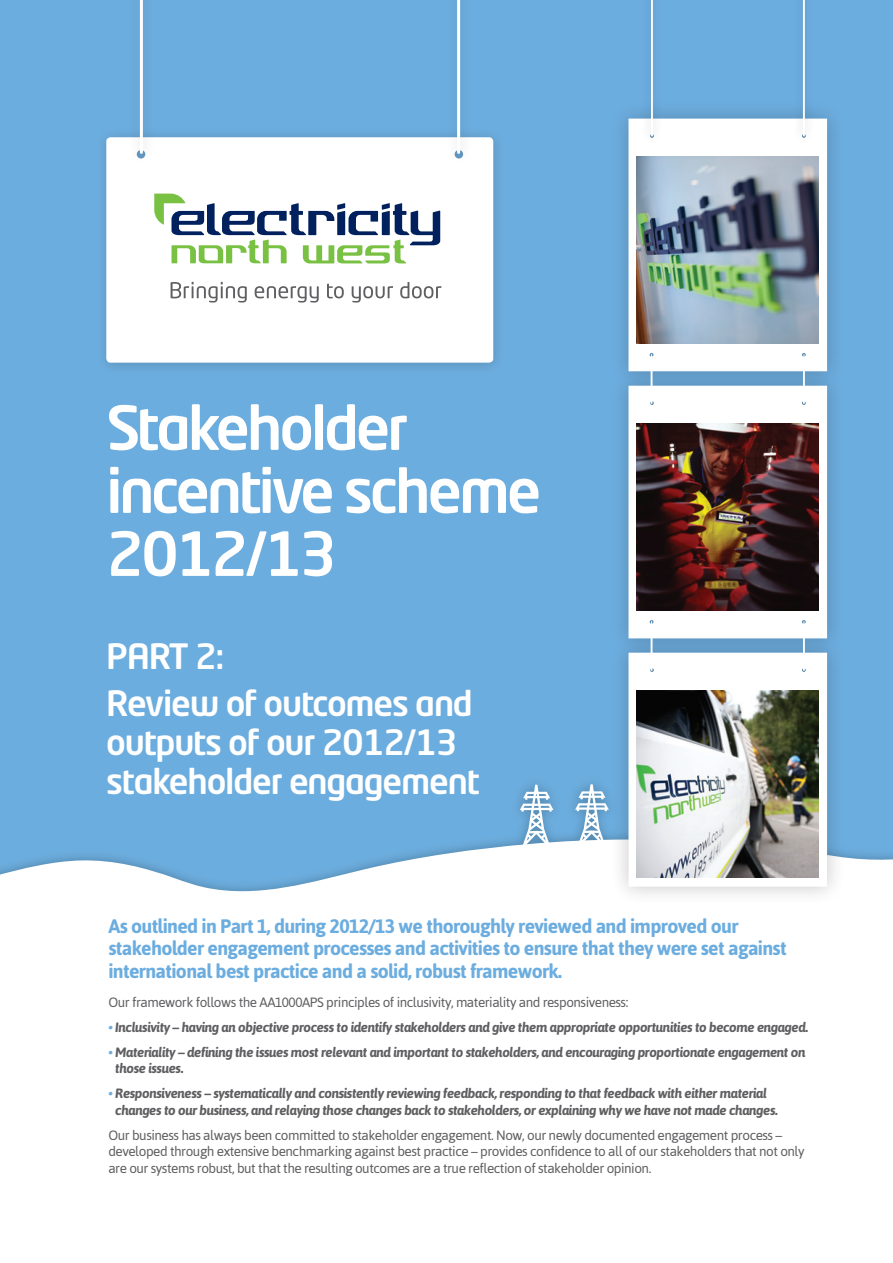
<style>
.page{position:relative;width:893px;height:1263px;background:#6caddf}
.page>*{position:absolute;margin:0;border:0;box-sizing:border-box;transform-origin:0 0}
.t1{font:500 60px/63px "Neo Tech Std";letter-spacing:-.05em;color:#fff}
.t2{font:500 34.5px/47.5px "Neo Tech Std";letter-spacing:-.035em;color:#fff}
.t3{font:700 19.5px/22.5px "Asap";letter-spacing:-.035em;color:#6caddf}
.t4{font:italic 700 13.5px/16.5px "Asap";letter-spacing:-.035em;color:#5f5f62}
.t5{font:13.5px/16.5px "Asap";letter-spacing:-.035em;color:#5f5f62}
.s1{color:#6caddf}
</style>
<div class="page">
<svg style="left:0;top:839px;width:893px;height:218px;background:#f1f7fb"></svg>
<svg style="left:520px;top:785px;width:33px;height:60px"></svg>
<svg style="left:575px;top:784px;width:34px;height:60px"></svg>
<div style="left:0;top:1057px;width:893px;height:206px;background:#fff"></div>
<div style="left:609px;top:100px;width:237px;height:290px;background:#231f20;opacity:.25"></div>
<div style="left:628px;top:119px;width:199px;height:248px;background:#fff"></div>
<div style="left:609px;top:367px;width:237px;height:290px;background:#231f20;opacity:.25"></div>
<div style="left:628px;top:386px;width:199px;height:248px;background:#fff"></div>
<div style="left:609px;top:634px;width:237px;height:271px;background:#231f20;opacity:.25"></div>
<div style="left:628px;top:653px;width:199px;height:234px;background:#fff"></div>
<svg style="left:651px;top:352px;width:1px;height:52px"></svg>
<svg style="left:651px;top:619px;width:1px;height:52px"></svg>
<img style="left:636px;top:157px;width:182px;height:187px">
<img style="left:636px;top:424px;width:182px;height:187px">
<img style="left:636px;top:691px;width:182px;height:187px">
<svg style="left:803px;top:352px;width:2px;height:52px"></svg>
<svg style="left:803px;top:619px;width:2px;height:52px"></svg>
<div style="left:642px;top:0;width:20px;height:145px;background:#231f20;opacity:.25"></div>
<svg style="left:651px;top:0;width:2px;height:137px"></svg>
<div style="left:794px;top:0;width:20px;height:145px;background:#231f20;opacity:.25"></div>
<svg style="left:803px;top:0;width:2px;height:137px"></svg>
<div style="left:95px;top:127px;width:411px;height:249px;background:#231f20;opacity:.2"></div>
<div style="left:106px;top:137px;width:387px;height:226px;background:#fff"></div>
<svg style="left:171px;top:282px;width:76px;height:21px;background:#d5d5d6"></svg>
<svg style="left:255px;top:286px;width:64px;height:17px"></svg>
<svg style="left:327px;top:284px;width:17px;height:14px"></svg>
<svg style="left:352px;top:286px;width:41px;height:17px"></svg>
<svg style="left:400px;top:282px;width:41px;height:16px"></svg>
<svg style="left:154px;top:194px;width:286px;height:69px;background:#bdccc7"></svg>
<div style="left:129px;top:0;width:27px;height:166px;background:#231f20;opacity:.2"></div>
<hr style="left:140px;top:0;width:3px;height:152px;background:#fff">
<div style="left:446px;top:0;width:27px;height:166px;background:#231f20;opacity:.2"></div>
<hr style="left:457px;top:0;width:3px;height:152px;background:#fff">
<h1 class="t1" style="left:106px;top:395px;width:436px">Stakeholder incentive scheme<br>2012/13</h1>
<h2 class="t2" style="left:106px;top:631px;width:368px">PART 2:<br>Review of outcomes and</h2>
<h2 class="t2" style="left:106px;top:722px;width:375px;line-height:39px">outputs of our 2012/13 stakeholder engagement</h2>
<h3 class="t3" style="left:108px;top:914px;width:680px">As outlined in Part 1, during 2012/13 we thoroughly reviewed and improved our stakeholder engagement processes and activities to ensure that they were set against international best practice and a solid, robust framework.</h3>
<p class="t5" style="left:108px;top:994px;width:521px">Our framework follows the AA1000APS principles of inclusivity, materiality and responsiveness:</p>
<p class="t4" style="left:108px;top:1019px;width:701px"><span class="s1">•</span> Inclusivity – having an objective process to identify stakeholders and give them appropriate opportunities to become engaged.</p>
<p class="t4" style="left:115px;top:1044px;width:692px;text-indent:-7px"><span class="s1">•</span> Materiality – defining the issues most relevant and important to stakeholders, and encouraging proportionate engagement on those issues.</p>
<p class="t4" style="left:115px;top:1085px;width:664px;text-indent:-7px"><span class="s1">•</span> Responsiveness – systematically and consistently reviewing feedback, responding to that feedback with either material changes to our business, and relaying those changes back to stakeholders, or explaining why we have not made changes.</p>
<p class="t5" style="left:108px;top:1127px;width:698px">Our business has always been committed to stakeholder engagement. Now, our newly documented engagement process – developed through extensive benchmarking against best practice – provides confidence to all of our stakeholders that not only are our systems robust, but that the resulting outcomes are a true reflection of stakeholder opinion.</p>
</div>
